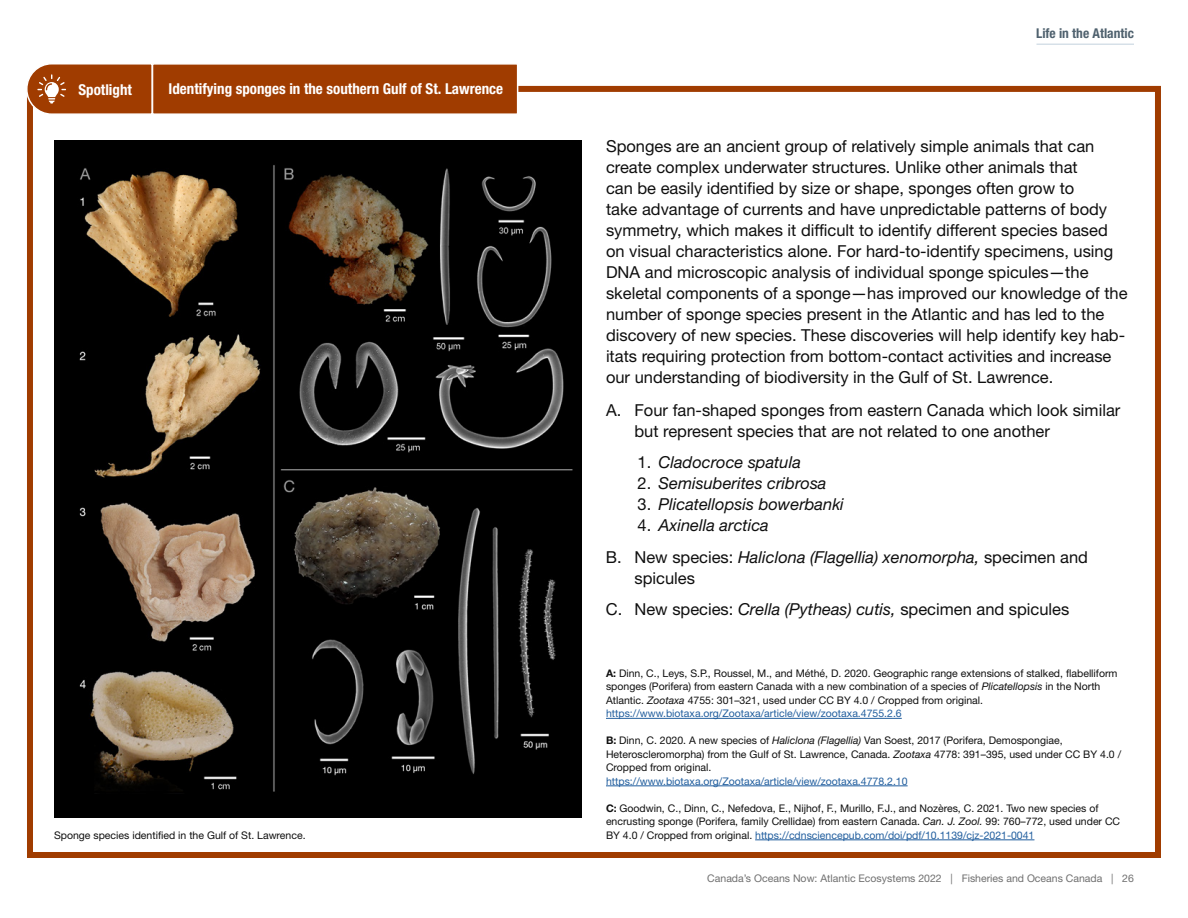
<style>
.page{position:relative;width:1188px;height:918px;background:#fff}
.page>*{position:absolute;margin:0;border:0;box-sizing:border-box;transform-origin:0 0}
.Text{font:16.5px/21px "Helvetica Neue LT Std";color:#0f0f0f}
.Fake_bullets{font:16.5px/21px "Helvetica Neue LT Std";color:#0f0f0f}
.Text-2{font:italic 16.5px "Helvetica Neue LT Std";color:#0f0f0f}
.h5_spotlight_header{font:700 condensed 15px "Helvetica Neue LT Std";color:#fff}
.h4_Spotlight_word{font:700 condensed 15px "Helvetica Neue LT Std";color:#fff}
.t1{font:700 condensed 13.5px "Helvetica Neue LT Std";color:#4f616e}
.t2{font:10.5px/13.5px "Helvetica Neue LT Std";color:#0f0f0f}
.t3{font:10.5px "Helvetica Neue LT Std";color:#6f6f6f}
.t4{font:10.5px "Helvetica Neue LT Std";color:#215e9e}
.s1{font-style:normal}
.s2{font-style:italic}
.s3{font-weight:700}
.s4{color:#215e9e}
</style>
<div class="page">
<div style="left:27px;top:86px;width:1134px;height:772px;border:6px solid #a03c00"></div>
<hr style="left:1036px;top:44px;width:98px;height:1px;background:#d6e0e8">
<img style="left:54px;top:140px;width:528px;height:677px">
<div style="left:152px;top:63px;width:366px;height:52px;background:#a03c00;border:2px solid #fff"></div>
<svg style="left:27px;top:63px;width:127px;height:53px;background:#ae5a27"></svg>
<hr style="left:606px;top:718px;width:296px;height:1px;background:#215e9e">
<hr style="left:606px;top:786px;width:302px;height:1px;background:#215e9e">
<hr style="left:755px;top:840px;width:279px;height:1px;background:#215e9e">
<h4 class="h4_Spotlight_word" style="left:78px;top:80px;width:55px">Spotlight</h4>
<h5 class="h5_spotlight_header" style="left:169px;top:79px;width:336px">Identifying sponges in the southern Gulf of St. Lawrence</h5>
<p class="t2" style="left:54px;top:828px;width:253px">Sponge species identified in the Gulf of St. Lawrence.</p>
<p class="t1" style="left:1036px;top:25px;width:99px">Life in the Atlantic</p>
<p class="Text" style="left:606px;top:136px;width:523px">Sponges are an ancient group of relatively simple animals that can create complex underwater structures. Unlike other animals that<br>can be easily identified by size or shape, sponges often grow to<br>take advantage of currents and have unpredictable patterns of body symmetry, which makes it difficult to identify different species based on visual characteristics alone. For hard-to-identify specimens, using DNA and microscopic analysis of individual sponge spicules—the skeletal components of a sponge—has improved our knowledge of the number of sponge species present in the Atlantic and has led to the discovery of new species. These discoveries will help identify key hab&shy;itats requiring protection from bottom-contact activities and increase our understanding of biodiversity in the Gulf of St. Lawrence.</p>
<p class="Fake_bullets" style="left:634px;top:399px;width:487px;text-indent:-28px">A. Four fan-shaped sponges from eastern Canada which look similar but represent species that are not related to one another</p>
<p class="Text-2" style="left:638px;top:452px;width:165px"><span class="s1">1.</span> Cladocroce spatula</p>
<p class="Text-2" style="left:638px;top:473px;width:191px"><span class="s1">2.</span> Semisuberites cribrosa</p>
<p class="Text-2" style="left:637px;top:494px;width:208px"><span class="s1">3.</span> Plicatellopsis bowerbanki</p>
<p class="Text-2" style="left:637px;top:515px;width:133px"><span class="s1">4.</span> Axinella arctica</p>
<p class="Fake_bullets" style="left:634px;top:546px;width:455px;text-indent:-28px">B. New species: <span class="s2">Haliclona (Flagellia) xenomorpha,</span> specimen and spicules</p>
<p class="Fake_bullets" style="left:606px;top:599px;width:465px">C. New species: <span class="s2">Crella (Pytheas) cutis,</span> specimen and spicules</p>
<p class="t2" style="left:606px;top:666px;width:513px"><span class="s3">A:</span> Dinn, C., Leys, S.P., Roussel, M., and Méthé, D. 2020. Geographic range extensions of stalked, flabelliform sponges (Porifera) from eastern Canada with a new combination of a species of <span class="s2">Plicatellopsis</span> in the North Atlantic. <span class="s2">Zootaxa</span> 4755: 301–321, used under CC BY 4.0 / Cropped from original. <span class="s4">https://www.biotaxa.org/Zootaxa/article/view/zootaxa.4755.2.6</span></p>
<p class="t2" style="left:606px;top:734px;width:517px"><span class="s3">B:</span> Dinn, C. 2020. A new species of <span class="s2">Haliclona (Flagellia)</span> Van Soest, 2017 (Porifera, Demospongiae,<br>Heteroscleromorpha) from the Gulf of St. Lawrence, Canada. <span class="s2">Zootaxa</span> 4778: 391–395, used under CC BY 4.0 /<br>Cropped from original.</p>
<p class="t4" style="left:606px;top:775px;width:303px">https://www.biotaxa.org/Zootaxa/article/view/zootaxa.4778.2.10</p>
<p class="t2" style="left:606px;top:801px;width:516px"><span class="s3">C:</span> Goodwin, C., Dinn, C., Nefedova, E., Nijhof, F., Murillo, F.J., and Nozères, C. 2021. Two new species of encrusting sponge (Porifera, family Crellidae) from eastern Canada. <span class="s2">Can. J. Zool.</span> 99: 760–772, used under CC<br>BY 4.0 / Cropped from original. <span class="s4">https://cdnsciencepub.com/doi/pdf/10.1139/cjz-2021-0041</span></p>
<p class="t3" style="left:707px;top:872px;width:428px">Canada’s Oceans Now: Atlantic Ecosystems 2022 | Fisheries and Oceans Canada | 26</p>
</div>
